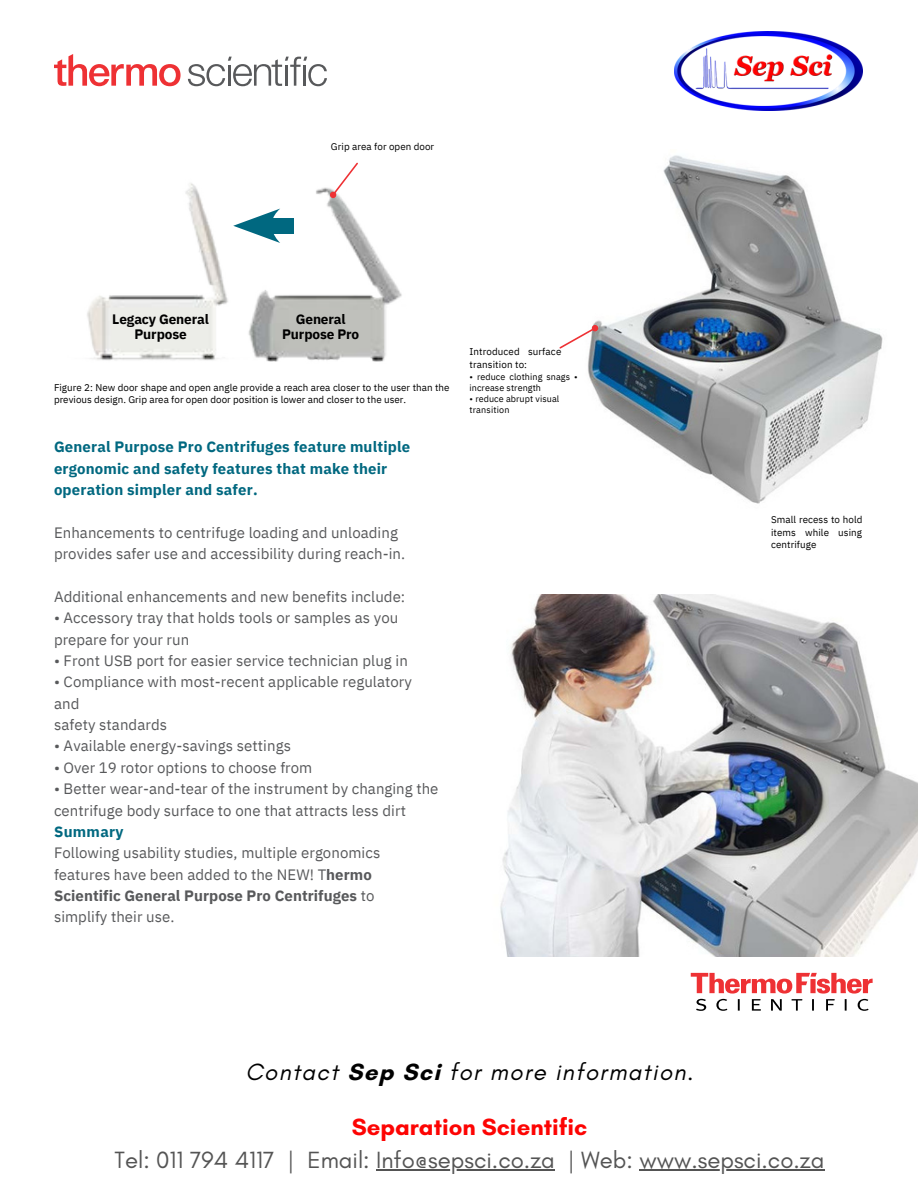
<style>
.page{position:relative;width:918px;height:1188px;background:#fff}
.page>*{position:absolute;margin:0;border:0;box-sizing:border-box;transform-origin:0 0}
.t1{font:24px "Glacial Indifference";color:#545454}
.t2{font:italic 24px "Glacial Indifference";letter-spacing:.055em;color:#000}
.t3{font:700 24px "Glacial Indifference";color:#fd0403}
.t4{font:15px/21.3px "IBM Plex Sans";letter-spacing:.005em;color:#58595b}
.t5{font:700 15px/21.3px "IBM Plex Sans";letter-spacing:.01em;color:#006880}
.t6{font:700 13.65px/15.8px "IBM Plex Sans";letter-spacing:-.01em;color:#000;text-align:center}
.t7{font:9.75px/12.3px "IBM Plex Sans";color:#000}
.t8{font:9px/11.2px "IBM Plex Sans";letter-spacing:.01em;color:#000}
.s1{font-weight:700}
.s2{font-weight:700;font-style:normal}
</style>
<div class="page">
<svg style="left:691px;top:973px;width:182px;height:38px"></svg>
<img style="left:588px;top:155px;width:295px;height:349px">
<img style="left:500px;top:594px;width:418px;height:363px">
<svg style="left:559px;top:325px;width:39px;height:24px"></svg>
<img style="left:87px;top:295px;width:51px;height:66px">
<img style="left:138px;top:162px;width:264px;height:200px">
<div style="left:261px;top:218px;width:32px;height:15px;background:#006880"></div>
<svg style="left:233px;top:209px;width:47px;height:34px"></svg>
<svg style="left:188px;top:57px;width:139px;height:29px"></svg>
<svg style="left:54px;top:54px;width:127px;height:32px"></svg>
<svg style="left:330px;top:163px;width:28px;height:36px"></svg>
<hr style="left:376px;top:1169px;width:179px;height:1px;background:#545454">
<hr style="left:639px;top:1169px;width:185px;height:1px;background:#545454">
<img style="left:675px;top:32px;width:188px;height:78px">
<p class="t7" style="left:331px;top:141px;width:105px">Grip area for open door</p>
<p class="t6" style="left:112px;top:311px;width:98px">Legacy General<br>Purpose</p>
<p class="t6" style="left:282px;top:311px;width:79px">General<br>Purpose Pro</p>
<p class="t7" style="left:54px;top:381px;width:397px">Figure 2: New door shape and open angle provide a reach area closer to the user than the previous design. Grip area for open door position is lower and closer to the user.</p>
<p class="t5" style="left:54px;top:436px;width:358px">General Purpose Pro Centrifuges feature multiple ergonomic and safety features that make their operation simpler and safer.</p>
<p class="t4" style="left:54px;top:521px;width:353px">Enhancements to centrifuge loading and unloading provides safer use and accessibility during reach-in.</p>
<p class="t4" style="left:54px;top:586px;width:353px">Additional enhancements and new benefits include:</p>
<p class="t4" style="left:54px;top:607px;width:346px">• Accessory tray that holds tools or samples as you prepare for your run</p>
<p class="t4" style="left:54px;top:650px;width:355px">• Front USB port for easier service technician plug in</p>
<p class="t4" style="left:54px;top:671px;width:360px">• Compliance with most-recent applicable regulatory and<br>safety standards</p>
<p class="t4" style="left:54px;top:735px;width:239px">• Available energy-savings settings</p>
<p class="t4" style="left:54px;top:757px;width:260px">• Over 19 rotor options to choose from</p>
<p class="t4" style="left:54px;top:778px;width:386px">• Better wear-and-tear of the instrument by changing the centrifuge body surface to one that attracts less dirt</p>
<p class="t5" style="left:54px;top:821px;width:71px">Summary</p>
<p class="t4" style="left:54px;top:842px;width:328px">Following usability studies, multiple ergonomics features have been added to the NEW! T<span class="s1">hermo Scientific General Purpose Pro Centrifuges</span> to simplify their use.</p>
<p class="t7" style="left:469px;top:345px;width:93px">Introduced surface transition to:</p>
<p class="t8" style="left:469px;top:371px;width:110px">• reduce clothing snags • increase strength</p>
<p class="t8" style="left:469px;top:393px;width:91px">• reduce abrupt visual transition</p>
<h1 class="t2" style="left:245px;top:1057px;width:450px">Contact <span class="s2">Sep Sci</span> for more information.</h1>
<p class="t7" style="left:771px;top:513px;width:93px;text-align:justify">Small recess to hold items while using centrifuge</p>
<h1 class="t3" style="left:352px;top:1112px;width:237px">Separation Scientific</h1>
<h1 class="t1" style="left:115px;top:1145px;width:711px">Tel: 011 794 4117 | Email: Info@sepsci.co.za | Web: www.sepsci.co.za</h1>
</div>
